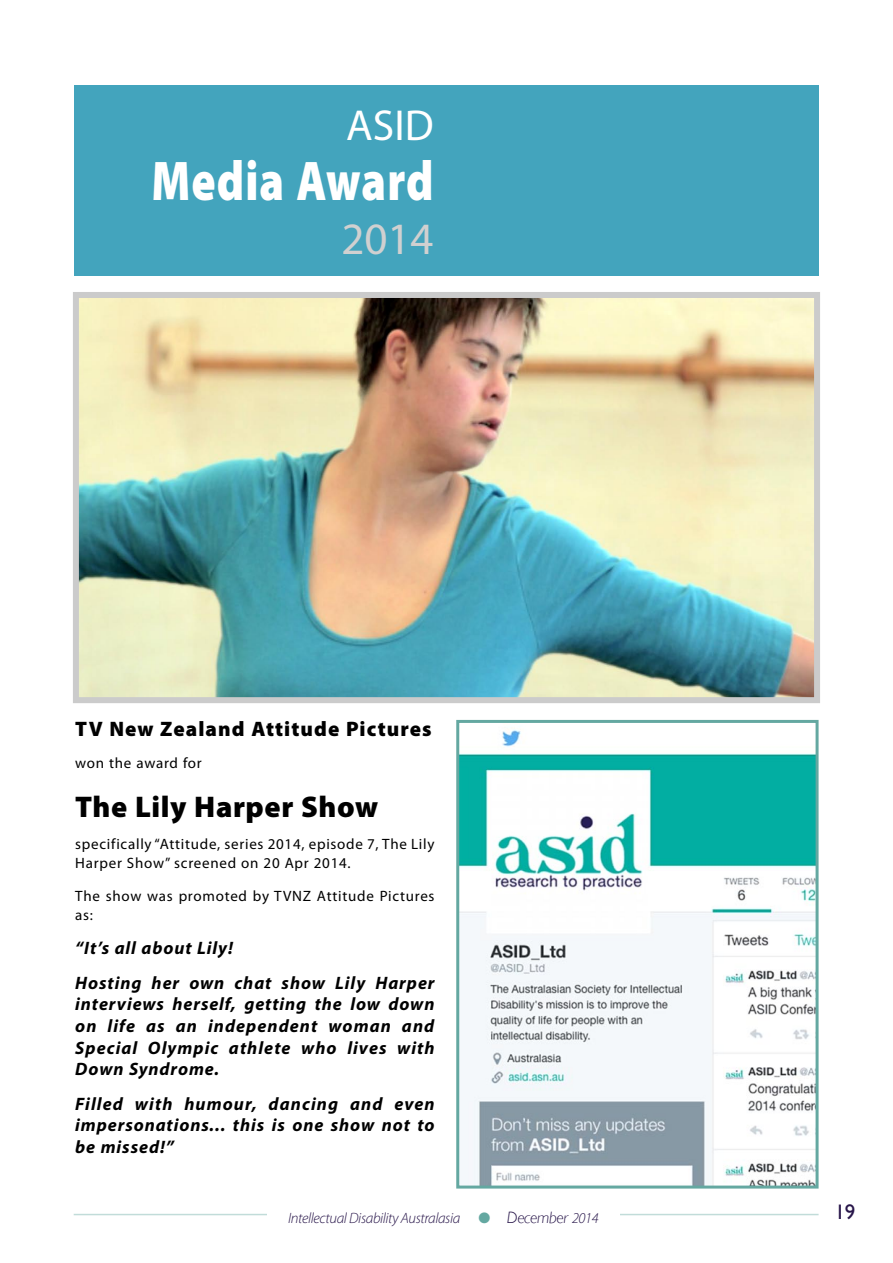
<style>
.page{position:relative;width:893px;height:1263px;background:#fff}
.page>*{position:absolute;margin:0;border:0;box-sizing:border-box;transform-origin:0 0}
.head_1_black{font:900 56.25px "Myriad Pro";letter-spacing:.025em;color:#fff;scale:.8 1}
.head_1_black-2{font:45px "Myriad Pro";color:#d0d0d0}
.head_1_black-3{font:43.5px "Myriad Pro";color:#fff}
.Body_MPro{font:900 30px "Myriad Pro";letter-spacing:.02em;color:#000}
.Body_MPro-2{font:900 21px "Myriad Pro";letter-spacing:.05em;color:#000}
.t1{font:21px "Gill Sans";color:#28164a}
.Body_MPro-3{font:italic 700 18px/21.6px "Myriad Pro";letter-spacing:.05em;color:#000;text-align:justify}
.Body_MPro-4{font:15px/19.5px "Myriad Pro";letter-spacing:.05em;color:#000}
.t2{font:italic 300 15px "Myriad Pro";letter-spacing:-.025em;color:#28164a}
.s1{color:#64a8a1}
.s2{font-family:"Gill Sans";font-size:16.5px}
</style>
<div class="page">
<hr style="left:74px;top:1214px;width:745px;height:1px;background:#c1dcd9">
<div style="left:267px;top:1208px;width:353px;height:45px;background:#fff"></div>
<img style="left:80px;top:299px;width:733px;height:397px">
<div style="left:73px;top:292px;width:747px;height:411px;border:6px solid #cbcbcb"></div>
<img style="left:460px;top:730px;width:355px;height:454px">
<div style="left:456px;top:720px;width:363px;height:468px;border:3px solid #64a8a1"></div>
<div style="left:74px;top:85px;width:745px;height:191px;background:#43a4bd"></div>
<p class="head_1_black-3" style="left:346px;top:101px;width:89px">ASID</p>
<p class="head_1_black" style="left:151px;top:149px;width:354px">Media Award</p>
<p class="head_1_black-2" style="left:341px;top:214px;width:94px">2014</p>
<p class="Body_MPro-2" style="left:75px;top:716px;width:358px">TV New Zealand Attitude Pictures</p>
<p class="Body_MPro-4" style="left:75px;top:753px;width:128px">won the award for</p>
<p class="Body_MPro" style="left:75px;top:789px;width:304px">The Lily Harper Show</p>
<p class="Body_MPro-4" style="left:75px;top:834px;width:361px">specifically “Attitude, series 2014, episode 7, The Lily<br>Harper Show” screened on 20 Apr 2014.</p>
<p class="Body_MPro-4" style="left:75px;top:886px;width:361px">The show was promoted by TVNZ Attitude Pictures as:</p>
<p class="Body_MPro-3" style="left:75px;top:938px;width:159px">“It’s all about Lily!</p>
<p class="Body_MPro-3" style="left:75px;top:972px;width:361px">Hosting her own chat show Lily Harper interviews herself, getting the low down on life as an independent woman and Special Olympic athlete who lives with Down Syndrome.</p>
<p class="Body_MPro-3" style="left:75px;top:1093px;width:361px">Filled with humour, dancing and even impersonations... this is one show not to be missed!”</p>
<p class="t2" style="left:288px;top:1210px;width:312px">Intellectual Disability Australasia <span class="s1">□</span> <span class="s2">December</span> 2014</p>
<p class="t1" style="left:835px;top:1200px;width:22px">19</p>
</div>
